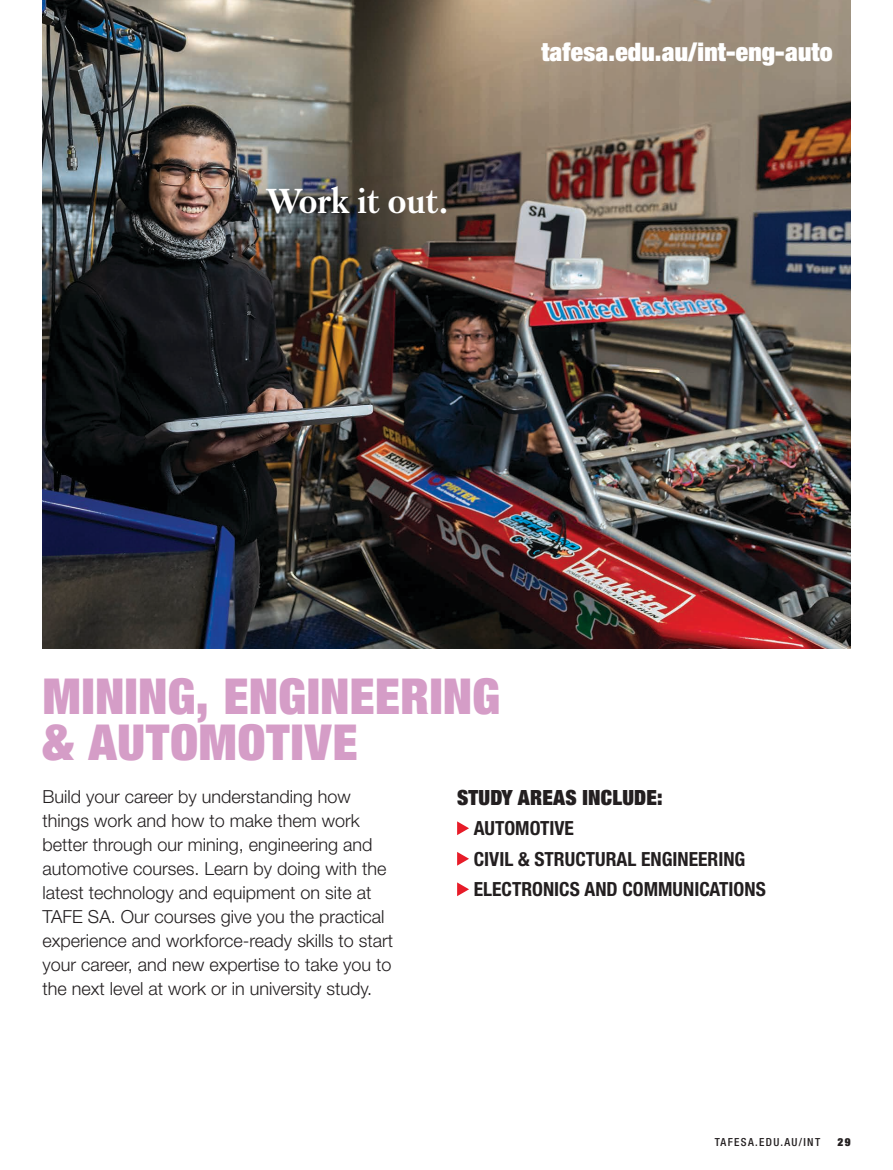
<style>
.page{position:relative;width:893px;height:1170px;background:#fff}
.page>*{position:absolute;margin:0;border:0;box-sizing:border-box;transform-origin:0 0}
.t1{font:900 condensed 49.65px/46.5px "Helvetica Neue LT Std";letter-spacing:.01em;color:#d59dc7}
.t2{font:700 34.5px "Petersburg";letter-spacing:-.01em;color:#fff}
.t3{font:900 condensed 25.5px "Helvetica Neue LT Std";letter-spacing:.01em;color:#fff}
.t4{font:900 condensed 21px "Helvetica Neue LT Std";letter-spacing:.01em;color:#231f20}
.t5{font:700 condensed 19.5px/30.5px "Helvetica Neue LT Std";color:#231f20}
.t6{font:300 18px/24px "Helvetica Neue LT Std";color:#231f20}
.t7{font:500 condensed 11.1px "Helvetica Neue LT Std";letter-spacing:.12em;color:#231f20}
.t8{font:900 condensed 11.1px "Helvetica Neue LT Std";color:#231f20}
</style>
<div class="page">
<img style="left:43px;top:0;width:807px;height:648px">
<svg style="left:457px;top:821px;width:12px;height:14px"></svg>
<svg style="left:457px;top:852px;width:12px;height:13px"></svg>
<svg style="left:457px;top:882px;width:12px;height:14px"></svg>
<h2 class="t2" style="left:265px;top:178px;width:186px">Work it out.</h2>
<h3 class="t3" style="left:541px;top:35px;width:293px">tafesa.edu.au/int-eng-auto</h3>
<h1 class="t1" style="left:43px;top:671px;width:459px">MINING, ENGINEERING &amp; AUTOMOTIVE</h1>
<p class="t6" style="left:43px;top:784px;width:352px">Build your career by understanding how things work and how to make them work better through our mining, engineering and automotive courses. Learn by doing with the latest technology and equipment on site at TAFE SA. Our courses give you the practical experience and workforce-ready skills to start your career, and new expertise to take you to the next level at work or in university study.</p>
<p class="t4" style="left:457px;top:784px;width:207px">STUDY AREAS INCLUDE:</p>
<p class="t5" style="left:474px;top:812px;width:294px">AUTOMOTIVE<br>CIVIL &amp; STRUCTURAL ENGINEERING<br>ELECTRONICS AND COMMUNICATIONS</p>
<p class="t7" style="left:715px;top:1135px;width:107px">TAFESA.EDU.AU/INT</p>
<p class="t8" style="left:837px;top:1135px;width:14px">29</p>
</div>
